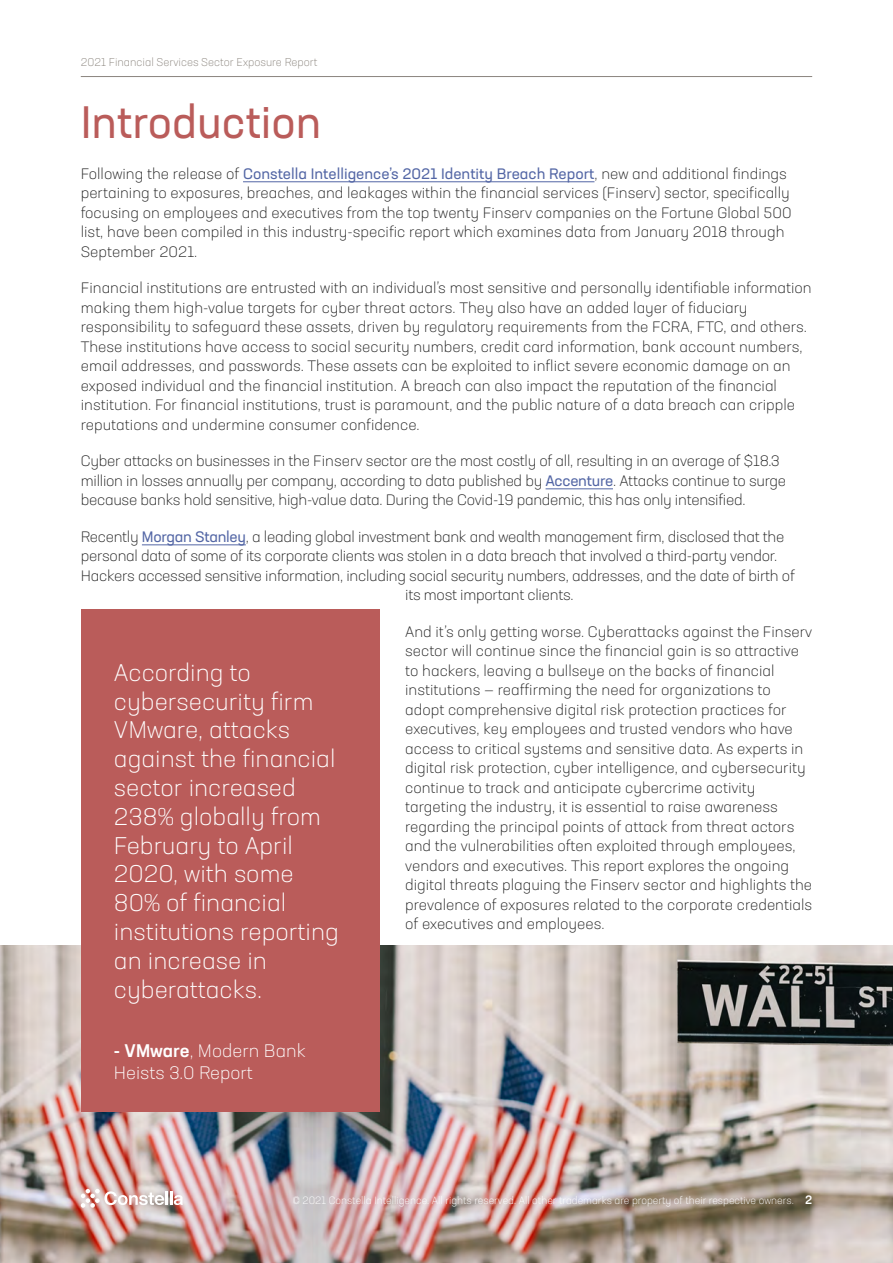
<style>
.page{position:relative;width:893px;height:1263px;background:#fff}
.page>*{position:absolute;margin:0;border:0;box-sizing:border-box;transform-origin:0 0}
.t1{font:45px "Neusa Next Pro";color:#ba5c5a}
.t2{font:300 24px/28.8px "Neusa Next Pro";color:#fff}
.t3{font:300 18px/21.6px "Neusa Next Pro";color:#fff}
.t4{font:300 15px/19.5px "Neusa Next Pro";color:#232323}
.t5{font:300 15px/19.5px "Neusa Next Pro";letter-spacing:-.02em;color:#232323}
.t6{font:300 11.25px "Neusa Next Pro";color:#8b857e}
.t7{font:300 10.5px "Neusa Next Pro";color:#fff}
.s1{font-weight:400;color:#5366a5}
.s2{font-weight:500}
.s3{font-weight:500;font-size:12px}
</style>
<div class="page">
<hr style="left:81px;top:76px;width:731px;height:1px;background:#8b857e">
<img style="left:313px;top:945px;width:580px;height:318px">
<img style="left:0;top:945px;width:313px;height:318px">
<hr style="left:243px;top:182px;width:351px;height:1px;background:#5366a5">
<hr style="left:546px;top:489px;width:67px;height:1px;background:#5366a5">
<hr style="left:142px;top:545px;width:104px;height:1px;background:#5366a5">
<svg style="left:81px;top:1189px;width:102px;height:19px"></svg>
<div style="left:81px;top:609px;width:299px;height:502px;background:#ba5c5a"></div>
<p class="t6" style="left:81px;top:55px;width:238px">2021 Financial Services Sector Exposure Report</p>
<h1 class="t1" style="left:81px;top:94px;width:242px">Introduction</h1>
<p class="t4" style="left:81px;top:164px;width:712px">Following the release of <span class="s1">Constella Intelligence’s 2021 Identity Breach Report</span>, new and additional findings pertaining to exposures, breaches, and leakages within the financial services (Finserv) sector, specifically focusing on employees and executives from the top twenty Finserv companies on the Fortune Global 500 list, have been compiled in this industry-specific report which examines data from January 2018 through September 2021.</p>
<p class="t4" style="left:81px;top:278px;width:732px">Financial institutions are entrusted with an individual’s most sensitive and personally identifiable information making them high-value targets for cyber threat actors. They also have an added layer of fiduciary responsibility to safeguard these assets, driven by regulatory requirements from the FCRA, FTC, and others.<br>These institutions have access to social security numbers, credit card information, bank account numbers, email addresses, and passwords. These assets can be exploited to inflict severe economic damage on an exposed individual and the financial institution. A breach can also impact the reputation of the financial institution. For financial institutions, trust is paramount, and the public nature of a data breach can cripple reputations and undermine consumer confidence.</p>
<p class="t5" style="left:81px;top:451px;width:707px">Cyber attacks on businesses in the Finserv sector are the most costly of all, resulting in an average of $18.3 million in losses annually per company, according to data published by <span class="s1">Accenture</span>. Attacks continue to surge because banks hold sensitive, high-value data. During the Covid-19 pandemic, this has only intensified.</p>
<p class="t5" style="left:81px;top:527px;width:705px">Recently <span class="s1">Morgan Stanley</span>, a leading global investment bank and wealth management firm, disclosed that the</p>
<p class="t5" style="left:81px;top:546px;width:698px">personal data of some of its corporate clients was stolen in a data breach that involved a third-party vendor.</p>
<p class="t5" style="left:81px;top:566px;width:715px">Hackers accessed sensitive information, including social security numbers, addresses, and the date of birth of</p>
<p class="t5" style="left:405px;top:585px;width:170px">its most important clients.</p>
<p class="t4" style="left:405px;top:622px;width:409px">And it’s only getting worse. Cyberattacks against the Finserv sector will continue since the financial gain is so attractive to hackers, leaving a bullseye on the backs of financial institutions — reaffirming the need for organizations to adopt comprehensive digital risk protection practices for executives, key employees and trusted vendors who have access to critical systems and sensitive data. As experts in digital risk protection, cyber intelligence, and cybersecurity continue to track and anticipate cybercrime activity targeting the industry, it is essential to raise awareness regarding the principal points of attack from threat actors and the vulnerabilities often exploited through employees, vendors and executives. This report explores the ongoing digital threats plaguing the Finserv sector and highlights the prevalence of exposures related to the corporate credentials of executives and employees.</p>
<h2 class="t2" style="left:114px;top:658px;width:226px">According to cybersecurity firm<br>VMware, attacks against the financial sector increased<br>238% globally from<br>February to April<br>2020, with some<br>80% of financial institutions reporting an increase in cyberattacks.</h2>
<p class="t3" style="left:114px;top:1039px;width:193px"><span class="s2">- VMware</span>, Modern Bank<br>Heists 3.0 Report</p>
<p class="t7" style="left:293px;top:1194px;width:521px">© 2021 Constella Intelligence. All rights reserved. All other trademarks are property of their respective owners. <span class="s3">2</span></p>
</div>
